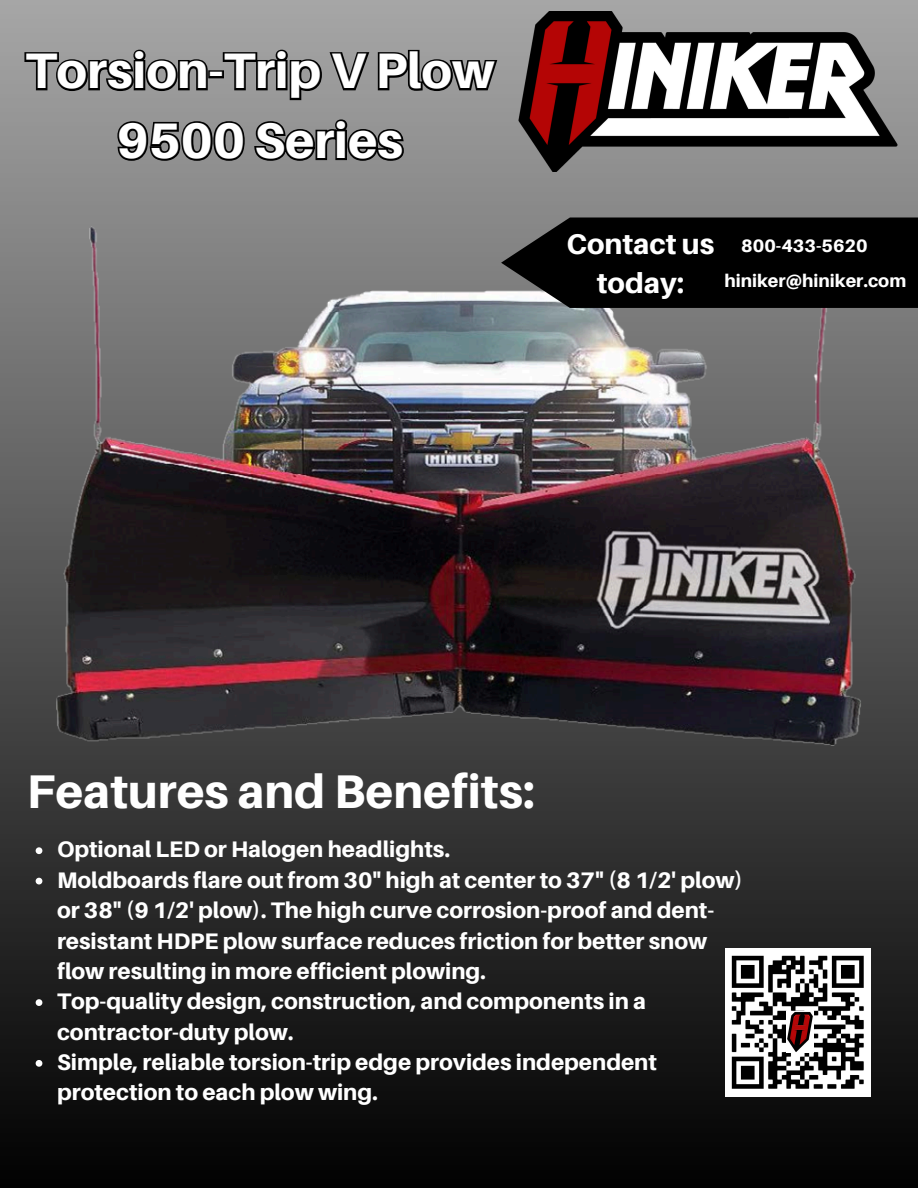
<style>
.page{position:relative;width:918px;height:1188px;background:#fff}
.page>*{position:absolute;margin:0;border:0;box-sizing:border-box;transform-origin:0 0}
.t1{font:800 49.95px/69.8px "Aileron";color:#fff;text-align:center}
.t2{font:800 47.25px "Aileron";color:#fff}
.t3{font:800 28.5px/39.3px "Aileron";color:#fff;text-align:center}
.t4{font:800 22.5px/30.3px "Aileron";color:#fff}
.t5{font:800 18px "Aileron";color:#fff}
</style>
<div class="page">
<div style="left:0;top:0;width:918px;height:1188px;background:linear-gradient(to bottom,#a6a6a6,#020202)"></div>
<img style="left:726px;top:949px;width:145px;height:147px">
<img style="left:57px;top:226px;width:804px;height:520px">
<svg style="left:501px;top:217px;width:417px;height:91px;background:#0d0d0d"></svg>
<img style="left:787px;top:1012px;width:27px;height:40px">
<svg style="left:23px;top:47px;width:476px;height:55px;background:#6c6c6c"></svg>
<svg style="left:115px;top:116px;width:291px;height:47px;background:#565656"></svg>
<svg style="left:36px;top:847px;width:6px;height:7px"></svg>
<svg style="left:36px;top:878px;width:6px;height:6px"></svg>
<svg style="left:36px;top:999px;width:6px;height:7px"></svg>
<svg style="left:36px;top:1060px;width:6px;height:7px"></svg>
<img style="left:512px;top:11px;width:392px;height:160px">
<p class="t1" style="left:25px;top:35px;width:471px">Torsion-Trip V Plow<br>9500 Series</p>
<p class="t3" style="left:566px;top:224px;width:150px">Contact us today:</p>
<p class="t5" style="left:741px;top:234px;width:128px">800-433-5620</p>
<p class="t5" style="left:724px;top:270px;width:183px">hiniker@hiniker.com</p>
<p class="t2" style="left:27px;top:762px;width:509px">Features and Benefits:</p>
<p class="t4" style="left:57px;top:834px;width:395px">Optional LED or Halogen headlights.</p>
<p class="t4" style="left:57px;top:864px;width:688px">Moldboards flare out from 30" high at center to 37" (8 1/2' plow) or 38" (9 1/2' plow). The high curve corrosion-proof and dent&shy;resistant HDPE plow surface reduces friction for better snow flow resulting in more efficient plowing.</p>
<h1 class="t4" style="left:57px;top:986px;width:591px">Top-quality design, construction, and components in a contractor-duty plow.</h1>
<p class="t4" style="left:57px;top:1047px;width:602px">Simple, reliable torsion-trip edge provides independent protection to each plow wing.</p>
</div>
